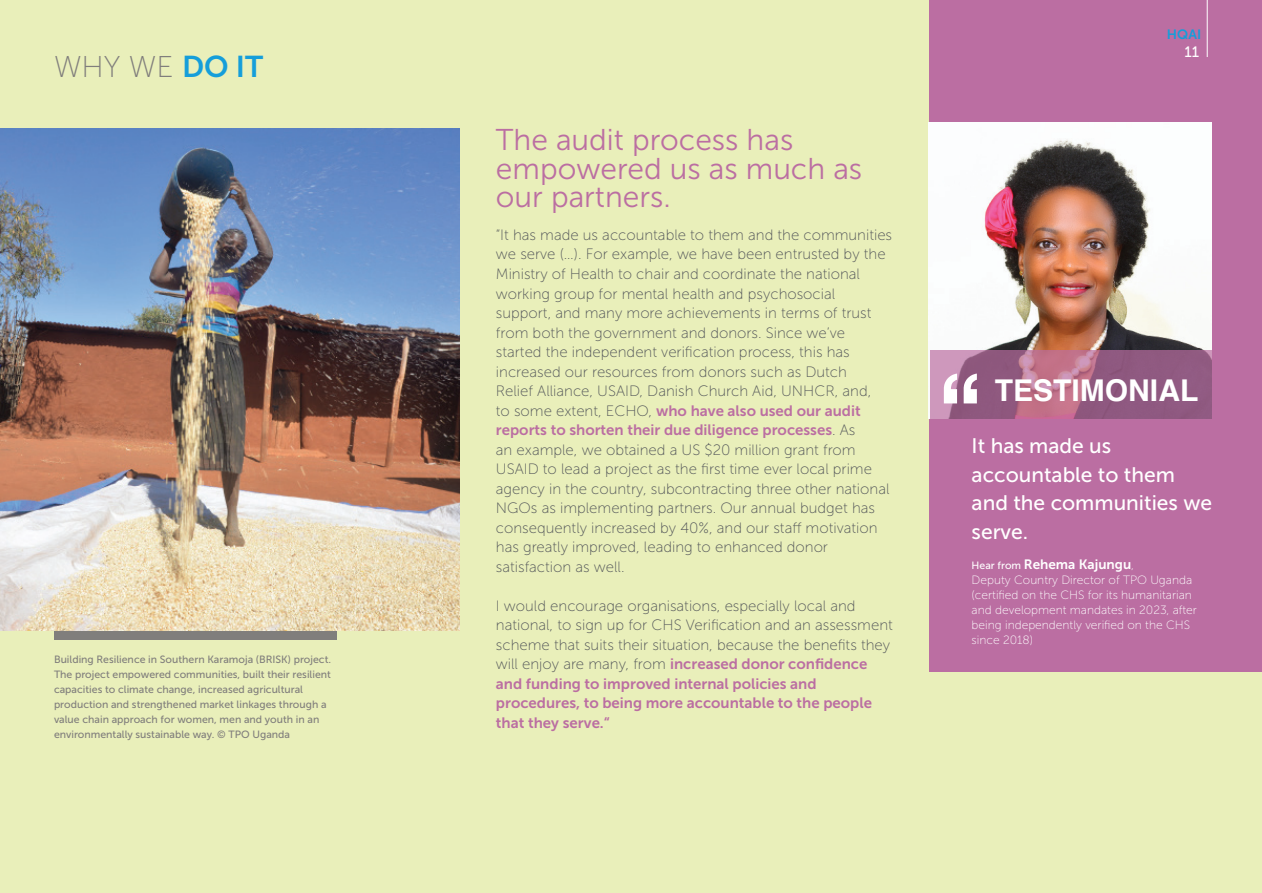
<style>
.page{position:relative;width:1262px;height:893px;background:#fff}
.page>*{position:absolute;margin:0;border:0;box-sizing:border-box;transform-origin:0 0}
.t1{font:30px/28.5px "Museo Sans 300";color:#bb6ea2}
.t2{font:700 30px "Helvetica";color:#fff}
.t3{font:30px "Museo Sans 100";color:#807e7c}
.t4{font:21px/28.5px "Museo Sans 500";color:#fff}
.t5{font:15px/19.5px "Museo Sans 100";color:#53565a}
.t6{font:15px/19.5px "Museo Sans 700";color:#bb6ea2}
.t7{font:15px "Museo Sans 500";color:#fff}
.t8{font:13.5px "Museo Sans 700";color:#fff}
.t9{font:13.5px "Museo Sans 700";color:#159eda}
.t10{font:12px/15px "Museo Sans 100";color:#fff}
.t11{font:10.5px/15px "Museo Sans 500";color:#807e7c}
.s1{font-family:"Museo Sans 700";color:#159eda}
.s2{font-family:"Museo Sans 100";color:#53565a}
.s3{font-family:"Museo Sans 500";font-size:10.5px}
.s4{font-family:"Museo Sans 100";font-size:12px}
</style>
<div class="page">
<div style="left:0;top:0;width:1262px;height:892px;background:#e9efba"></div>
<div style="left:929px;top:0;width:333px;height:672px;background:#bb6ea2"></div>
<img style="left:928px;top:122px;width:284px;height:297px">
<svg style="left:929px;top:349px;width:283px;height:70px;background:#a26789"></svg>
<svg style="left:943px;top:373px;width:33px;height:30px"></svg>
<img style="left:0;top:128px;width:460px;height:503px">
<div style="left:54px;top:631px;width:283px;height:8px;background:#807e7c"></div>
<hr style="left:1206px;top:0;width:1px;height:57px;background:#fff">
<h1 class="t3" style="left:54px;top:51px;width:211px">WHY WE <span class="s1">DO IT</span></h1>
<p class="t11" style="left:54px;top:651px;width:278px">Building Resilience in Southern Karamoja (BRISK) project.<br>The project empowered communities, built their resilient capacities to climate change, increased agricultural production and strengthened market linkages through a value chain approach for women, men and youth in an environmentally sustainable way. © TPO Uganda</p>
<h1 class="t1" style="left:496px;top:126px;width:368px">The audit process has empowered us as much as our partners.</h1>
<p class="t5" style="left:496px;top:225px;width:398px">“It has made us accountable to them and the communities we serve (…). For example, we have been entrusted by the Ministry of Health to chair and coordinate the national working group for mental health and psychosocial support, and many more achievements in terms of trust from both the government and donors. Since we’ve started the independent verification process, this has increased our resources from donors such as Dutch<br>Relief Alliance, USAID, Danish Church Aid, UNHCR, and,</p>
<p class="t6" style="left:496px;top:400px;width:366px"><span class="s2">to some extent, ECHO,</span> who have also used our audit reports to shorten their due diligence processes<span class="s2">. As</span></p>
<p class="t5" style="left:496px;top:440px;width:395px">an example, we obtained a US $20 million grant from USAID to lead a project as the first time ever local prime agency in the country, subcontracting three other national NGOs as implementing partners. Our annual budget has consequently increased by 40%, and our staff motivation has greatly improved, leading to enhanced donor satisfaction as well.</p>
<p class="t5" style="left:496px;top:596px;width:398px">I would encourage organisations, especially local and national, to sign up for CHS Verification and an assessment scheme that suits their situation, because the benefits they</p>
<p class="t6" style="left:496px;top:654px;width:377px"><span class="s2">will enjoy are many, from</span> increased donor confidence and funding to improved internal policies and procedures, to being more accountable to the people that they serve.“</p>
<p class="t9" style="left:1167px;top:27px;width:36px">HQAI</p>
<p class="t7" style="left:1184px;top:43px;width:16px">11</p>
<h1 class="t2" style="left:995px;top:372px;width:205px">TESTIMONIAL</h1>
<h2 class="t4" style="left:971px;top:431px;width:242px">It has made us accountable to them and the communities we serve.</h2>
<p class="t8" style="left:971px;top:556px;width:164px"><span class="s3">Hear from</span> Rehema Kajungu<span class="s4">,</span></p>
<p class="t10" style="left:971px;top:572px;width:227px">Deputy Country Director of TPO Uganda (certified on the CHS for its humanitarian and development mandates in 2023, after being independently verified on the CHS since 2018)</p>
</div>
